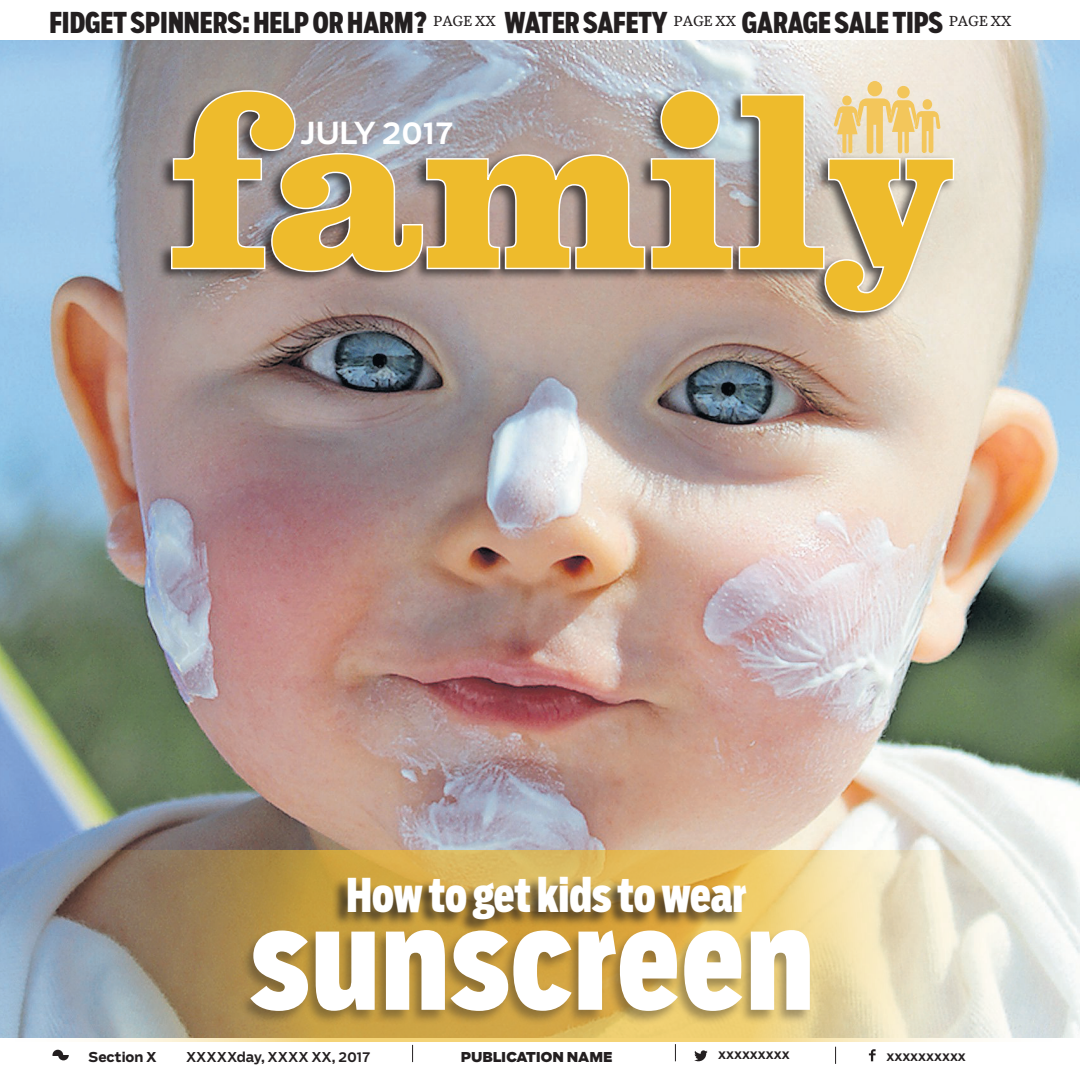
<style>
.page{position:relative;width:1080px;height:1080px;background:#fff}
.page>*{position:absolute;margin:0;border:0;box-sizing:border-box;transform-origin:0 0}
.t1{font:900 137.25px "Salvo Sans Extra Cond";letter-spacing:.02em;color:#fff}
.t2{font:900 46.2px "Salvo Sans Extra Cond";letter-spacing:-.005em;color:#fff}
.t3{font:500 30px "Salvo Sans";color:#fff}
.t4{font:900 28.5px "Salvo Sans Extra Cond";color:#231f20}
.t5{font:15px "Quiosco Three";color:#231f20}
.t6{font:500 13.5px "Salvo Sans";color:#231f20}
.t7{font:900 13.5px "Salvo Sans";color:#231f20}
.t8{font:700 13.5px "Salvo Sans";color:#231f20}
</style>
<div class="page">
<img style="left:0;top:41px;width:1080px;height:809px">
<svg style="left:0;top:850px;width:1080px;height:192px;background:#c6ba99"></svg>
<div style="left:157px;top:86px;width:799px;height:239px;background:#231f20;opacity:.75"></div>
<svg style="left:170px;top:89px;width:785px;height:224px;background:#c8ad74"></svg>
<div style="left:897px;top:86px;width:13px;height:12px;background:#f3c65b;border-radius:50%"></div>
<svg style="left:842px;top:96px;width:10px;height:10px"></svg>
<div style="left:867px;top:81px;width:15px;height:15px;background:#f3c65b;border-radius:50%"></div>
<svg style="left:834px;top:98px;width:106px;height:56px;background:#efd393"></svg>
<svg style="left:869px;top:1049px;width:7px;height:12px"></svg>
<svg style="left:694px;top:1050px;width:14px;height:11px"></svg>
<svg style="left:52px;top:1050px;width:17px;height:10px"></svg>
<svg style="left:412px;top:1045px;width:1px;height:17px"></svg>
<svg style="left:675px;top:1044px;width:1px;height:17px"></svg>
<svg style="left:835px;top:1047px;width:1px;height:17px"></svg>
<div style="left:332px;top:876px;width:414px;height:59px;background:#231f20;opacity:.75"></div>
<div style="left:238px;top:929px;width:574px;height:97px;background:#231f20;opacity:.38"></div>
<p class="t4" style="left:50px;top:4px;width:380px">FIDGET SPINNERS: HELP OR HARM?</p>
<p class="t5" style="left:433px;top:12px;width:64px">PAGE XX</p>
<p class="t4" style="left:504px;top:4px;width:440px">WATER SAFETY <sup>PAGE</sup> <sup>XX</sup> GARAGE SALE TIPS</p>
<p class="t5" style="left:949px;top:12px;width:64px">PAGE XX</p>
<p class="t3" style="left:301px;top:112px;width:155px">JULY 2017</p>
<h2 class="t2" style="left:346px;top:864px;width:402px">How to get kids to wear</h2>
<h1 class="t1" style="left:251px;top:868px;width:564px">sunscreen</h1>
<p class="t8" style="left:89px;top:1048px;width:70px">Section X</p>
<p class="t6" style="left:186px;top:1048px;width:186px">XXXXXday, XXXX XX, 2017</p>
<p class="t7" style="left:461px;top:1047px;width:153px">PUBLICATION NAME</p>
<p class="t6" style="left:718px;top:1045px;width:73px">xxxxxxxxx</p>
<p class="t6" style="left:886px;top:1047px;width:81px">xxxxxxxxxx</p>
</div>
